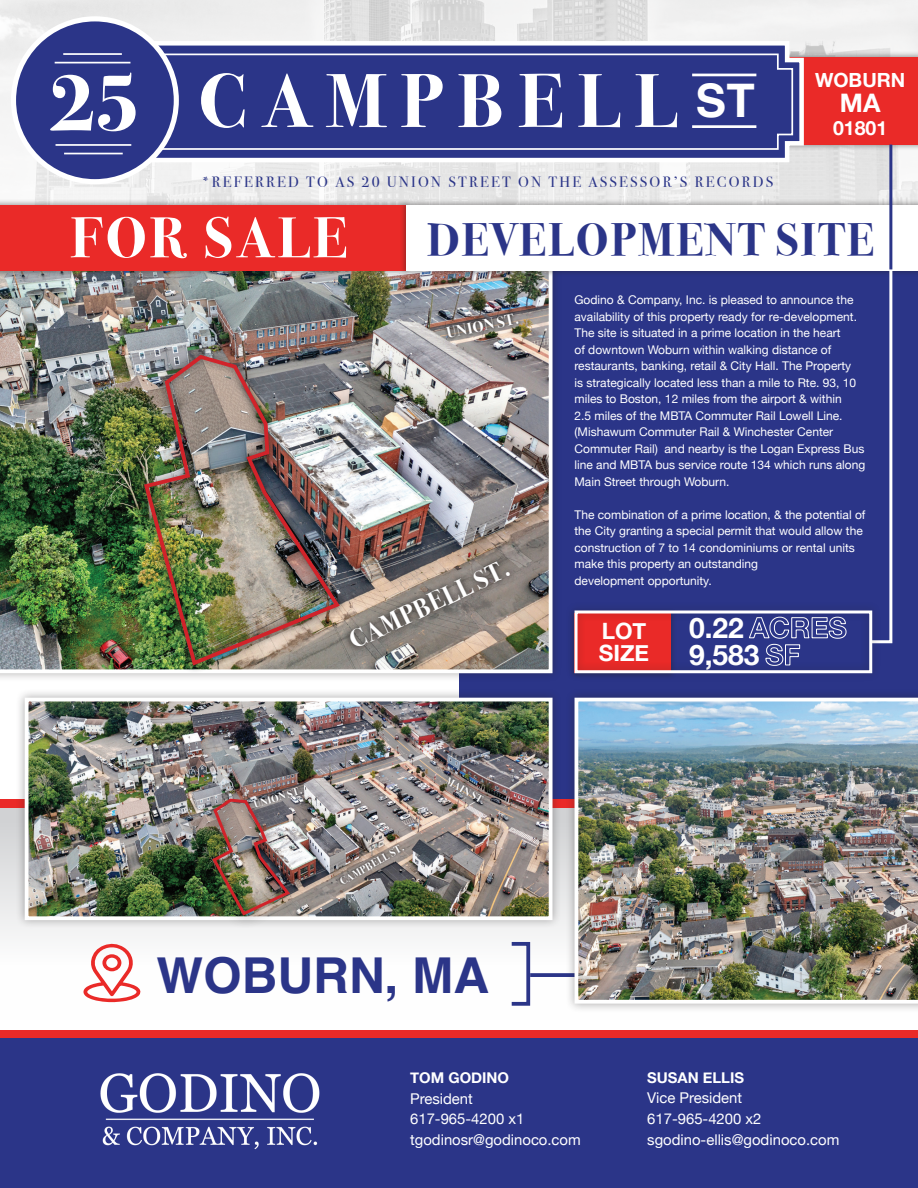
<style>
.page{position:relative;width:918px;height:1188px;background:#fff}
.page>*{position:absolute;margin:0;border:0;box-sizing:border-box;transform-origin:0 0}
.t1{font:700 76.5px "Bodoni Svty Two ITCTT";letter-spacing:.18em;color:#fff}
.t2{font:700 57.75px "Bodoni Svty Two ITCTT";letter-spacing:.05em;color:#fff}
.t3{font:700 49.5px "Helvetica";color:#2b3588}
.t4{font:700 45.45px "Bodoni Svty Two ITCTT";letter-spacing:.05em;color:#2b3588}
.t5{font:700 28.2px "Helvetica Neue";color:#fff}
.t6{font:700 25.5px "Bodoni Svty Two ITCTT";color:#fff}
.t7{font:700 25.5px "Helvetica Neue";color:#fff}
.t8{font:700 22.5px "Helvetica Neue";color:#fff}
.t9{font:700 19.5px "Helvetica Neue";color:#fff}
.t10{font:700 15.45px "Bodoni Svty Two ITCTT";color:#fff}
.t11{font:15px "Bodoni Svty Two ITCTT";letter-spacing:.15em;color:#2b3588}
.t12{font:14.85px/20.9px "Helvetica Neue";color:#fff}
.t13{font:700 14.85px "Helvetica Neue";color:#fff}
.t14{font:12px/16.5px "Helvetica Neue";color:#fff}
.t15{font:700 10.5px "Bodoni Svty Two ITCTT";color:#fff}
.s1{font-size:83.4px}
.s2{font-family:"Helvetica";font-size:46.35px}
</style>
<div class="page">
<img style="left:0;top:0;width:918px;height:199px">
<svg style="left:83px;top:943px;width:58px;height:59px"></svg>
<div style="left:769px;top:51px;width:149px;height:100px;background:#231f20;opacity:.38"></div>
<div style="left:775px;top:57px;width:143px;height:88px;background:#ea2a28"></div>
<div style="left:459px;top:269px;width:459px;height:530px;background:#2b3588"></div>
<svg style="left:35px;top:39px;width:771px;height:126px"></svg>
<div style="left:159px;top:53px;width:635px;height:98px;background:#2b3588"></div>
<div style="left:13px;top:19px;width:163px;height:163px;background:#2b3588;border-radius:50%"></div>
<div style="left:11px;top:16px;width:168px;height:168px;border:5px solid #fff;border-radius:50%"></div>
<hr style="left:56px;top:144px;width:75px;height:2px;background:#fff">
<hr style="left:55px;top:62px;width:75px;height:1px;background:#fff">
<hr style="left:63px;top:53px;width:59px;height:2px;background:#fff">
<hr style="left:64px;top:153px;width:59px;height:1px;background:#fff">
<hr style="left:692px;top:74px;width:64px;height:2px;background:#fff">
<hr style="left:692px;top:125px;width:64px;height:3px;background:#fff">
<div style="left:565px;top:688px;width:353px;height:325px;background:#231f20;opacity:.37"></div>
<img style="left:575px;top:698px;width:343px;height:306px">
<div style="left:0;top:228px;width:561px;height:454px;background:#231f20;opacity:.37"></div>
<img style="left:0;top:277px;width:553px;height:396px">
<div style="left:0;top:199px;width:412px;height:78px;background:#231f20;opacity:.38"></div>
<div style="left:0;top:205px;width:406px;height:65px;background:#ea2a28"></div>
<div style="left:400px;top:199px;width:518px;height:78px;background:#231f20;opacity:.38"></div>
<div style="left:406px;top:205px;width:512px;height:65px;background:#fff"></div>
<div style="left:15px;top:688px;width:547px;height:241px;background:#231f20;opacity:.37"></div>
<img style="left:30px;top:703px;width:518px;height:212px">
<div style="left:25px;top:698px;width:528px;height:222px;border:4px solid #fff"></div>
<div style="left:0;top:1031px;width:918px;height:7px;background:#ea2a28"></div>
<div style="left:0;top:1038px;width:918px;height:150px;background:#2b3588"></div>
<img style="left:100px;top:1073px;width:220px;height:77px">
<svg style="left:868px;top:257px;width:26px;height:387px"></svg>
<hr style="left:889px;top:145px;width:3px;height:124px;background:#2b3588">
<div style="left:565px;top:601px;width:316px;height:81px;background:#231f20;opacity:.37"></div>
<div style="left:575px;top:610px;width:297px;height:63px;border:3px solid #fff"></div>
<div style="left:510px;top:942px;width:20px;height:64px;border:4px solid #2b3588"></div>
<div style="left:199px;top:784px;width:104px;height:145px;background:#231f20;opacity:.8"></div>
<img style="left:210px;top:797px;width:82px;height:121px">
<div style="left:136px;top:347px;width:212px;height:327px;background:#231f20;opacity:.8"></div>
<img style="left:142px;top:353px;width:201px;height:315px">
<div style="left:343px;top:555px;width:173px;height:98px;background:#231f20;opacity:.75"></div>
<div style="left:442px;top:310px;width:81px;height:32px;background:#231f20;opacity:.75"></div>
<div style="left:251px;top:785px;width:53px;height:24px;background:#231f20;opacity:.75"></div>
<div style="left:339px;top:843px;width:67px;height:43px;background:#231f20;opacity:.75"></div>
<div style="left:444px;top:775px;width:42px;height:31px;background:#231f20;opacity:.75"></div>
<h1 class="t1" style="left:49px;top:38px;width:707px"><span class="s1">25</span> CAMPBELL <span class="s2">ST</span></h1>
<p class="t11" style="left:201px;top:169px;width:573px">*REFERRED TO AS 20 UNION STREET ON THE ASSESSOR’S RECORDS</p>
<h3 class="t9" style="left:815px;top:65px;width:92px">WOBURN</h3>
<h3 class="t7" style="left:840px;top:83px;width:42px">MA</h3>
<h3 class="t9" style="left:833px;top:113px;width:56px">01801</h3>
<h2 class="t2" style="left:70px;top:190px;width:279px">FOR SALE</h2>
<h3 class="t4" style="left:427px;top:202px;width:449px">DEVELOPMENT SITE</h3>
<p class="t10" style="left:444px;top:321px;width:75px;rotate:-12deg">UNION ST.</p>
<h3 class="t6" style="left:342px;top:623px;width:176px;rotate:-26deg">CAMPBELL ST.</h3>
<p class="t15" style="left:252px;top:796px;width:51px;rotate:-17deg">UNION ST.</p>
<p class="t15" style="left:337px;top:875px;width:73px;rotate:-30deg">CAMPBELL ST.</p>
<p class="t15" style="left:452px;top:772px;width:45px;rotate:31deg">MAIN ST.</p>
<h3 class="t3" style="left:157px;top:936px;width:334px">WOBURN, MA</h3>
<p class="t14" style="left:575px;top:292px;width:292px">Godino &amp; Company, Inc. is pleased to announce the availability of this property ready for re-development.<br>The site is situated in a prime location in the heart<br>of downtown Woburn within walking distance of restaurants, banking, retail &amp; City Hall. The Property<br>is strategically located less than a mile to Rte. 93, 10 miles to Boston, 12 miles from the airport &amp; within<br>2.5 miles of the MBTA Commuter Rail Lowell Line. (Mishawum Commuter Rail &amp; Winchester Center Commuter Rail) and nearby is the Logan Express Bus line and MBTA bus service route 134 which runs along Main Street through Woburn.</p>
<p class="t14" style="left:575px;top:507px;width:292px">The combination of a prime location, &amp; the potential of the City granting a special permit that would allow the construction of 7 to 14 condominiums or rental units make this property an outstanding<br>development opportunity.</p>
<h3 class="t8" style="left:602px;top:613px;width:46px">LOT</h3>
<h3 class="t5" style="left:689px;top:606px;width:159px">0.22 ACRES</h3>
<h3 class="t8" style="left:599px;top:636px;width:52px">SIZE</h3>
<h3 class="t5" style="left:689px;top:633px;width:113px">9,583 SF</h3>
<p class="t13" style="left:410px;top:1066px;width:101px">TOM GODINO</p>
<p class="t12" style="left:410px;top:1089px;width:172px">President<br>617-965-4200 x1 tgodinosr@godinoco.com</p>
<p class="t13" style="left:647px;top:1066px;width:98px">SUSAN ELLIS</p>
<p class="t12" style="left:647px;top:1089px;width:194px">Vice President<br>617-965-4200 x2 sgodino-ellis@godinoco.com</p>
</div>
